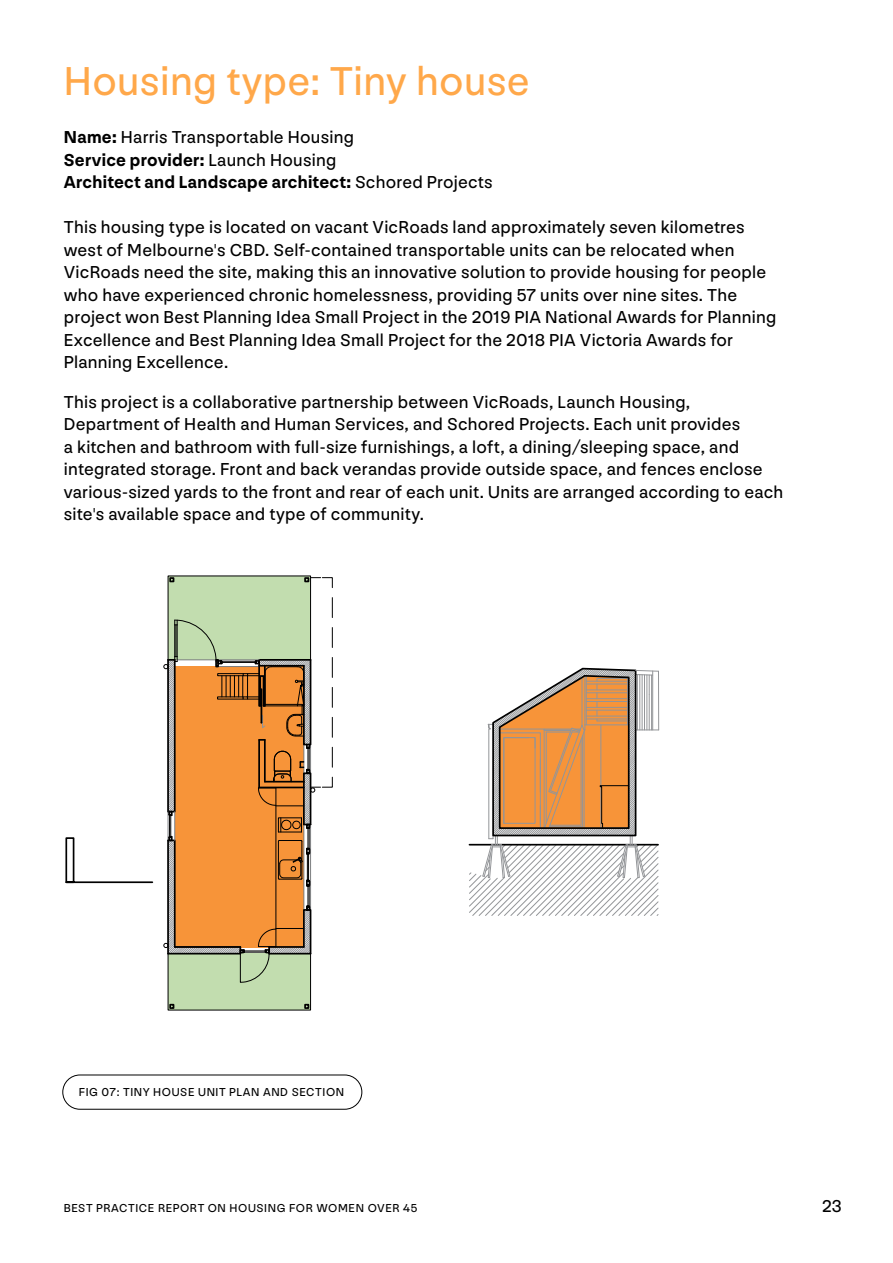
<style>
.page{position:relative;width:893px;height:1263px;background:#fff}
.page>*{position:absolute;margin:0;border:0;box-sizing:border-box;transform-origin:0 0}
.t1{font:42px "NN Nouvelle Grotesk";letter-spacing:.01em;color:#ffa84a}
.t2{font:18px/22.5px "NN Nouvelle Grotesk";letter-spacing:.015em;color:#000}
.t3{font:12px "NN Nouvelle Grotesk";letter-spacing:.05em;color:#000}
.s1{font-weight:700}
</style>
<div class="page">
<div style="left:168px;top:954px;width:143px;height:56px;background:#c2ddaf"></div>
<svg style="left:304px;top:1004px;width:5px;height:5px"></svg>
<svg style="left:169px;top:1004px;width:5px;height:5px"></svg>
<svg style="left:163px;top:577px;width:170px;height:406px"></svg>
<svg style="left:469px;top:667px;width:190px;height:249px"></svg>
<svg style="left:65px;top:837px;width:89px;height:47px"></svg>
<div style="left:62px;top:1074px;width:300px;height:35px;border:1px solid #000;border-radius:17px"></div>
<h1 class="t1" style="left:64px;top:57px;width:467px">Housing type: Tiny house</h1>
<p class="t2" style="left:64px;top:126px;width:430px"><span class="s1">Name:</span> Harris Transportable Housing<br><span class="s1">Service provider:</span> Launch Housing<br><span class="s1">Architect and Landscape architect:</span> Schored Projects</p>
<p class="t2" style="left:64px;top:216px;width:714px">This housing type is located on vacant VicRoads land approximately seven kilometres west of Melbourne's CBD. Self-contained transportable units can be relocated when VicRoads need the site, making this an innovative solution to provide housing for people who have experienced chronic homelessness, providing 57 units over nine sites. The project won Best Planning Idea Small Project in the 2019 PIA National Awards for Planning Excellence and Best Planning Idea Small Project for the 2018 PIA Victoria Awards for Planning Excellence.</p>
<p class="t2" style="left:64px;top:391px;width:721px">This project is a collaborative partnership between VicRoads, Launch Housing, Department of Health and Human Services, and Schored Projects. Each unit provides<br>a kitchen and bathroom with full-size furnishings, a loft, a dining/sleeping space, and integrated storage. Front and back verandas provide outside space, and fences enclose various-sized yards to the front and rear of each unit. Units are arranged according to each site's available space and type of community.</p>
<p class="t3" style="left:79px;top:1085px;width:267px">FIG 07: TINY HOUSE UNIT PLAN AND SECTION</p>
<p class="t3" style="left:64px;top:1201px;width:355px">BEST PRACTICE REPORT ON HOUSING FOR WOMEN OVER 45</p>
<p class="t2" style="left:822px;top:1195px;width:21px">23</p>
</div>
